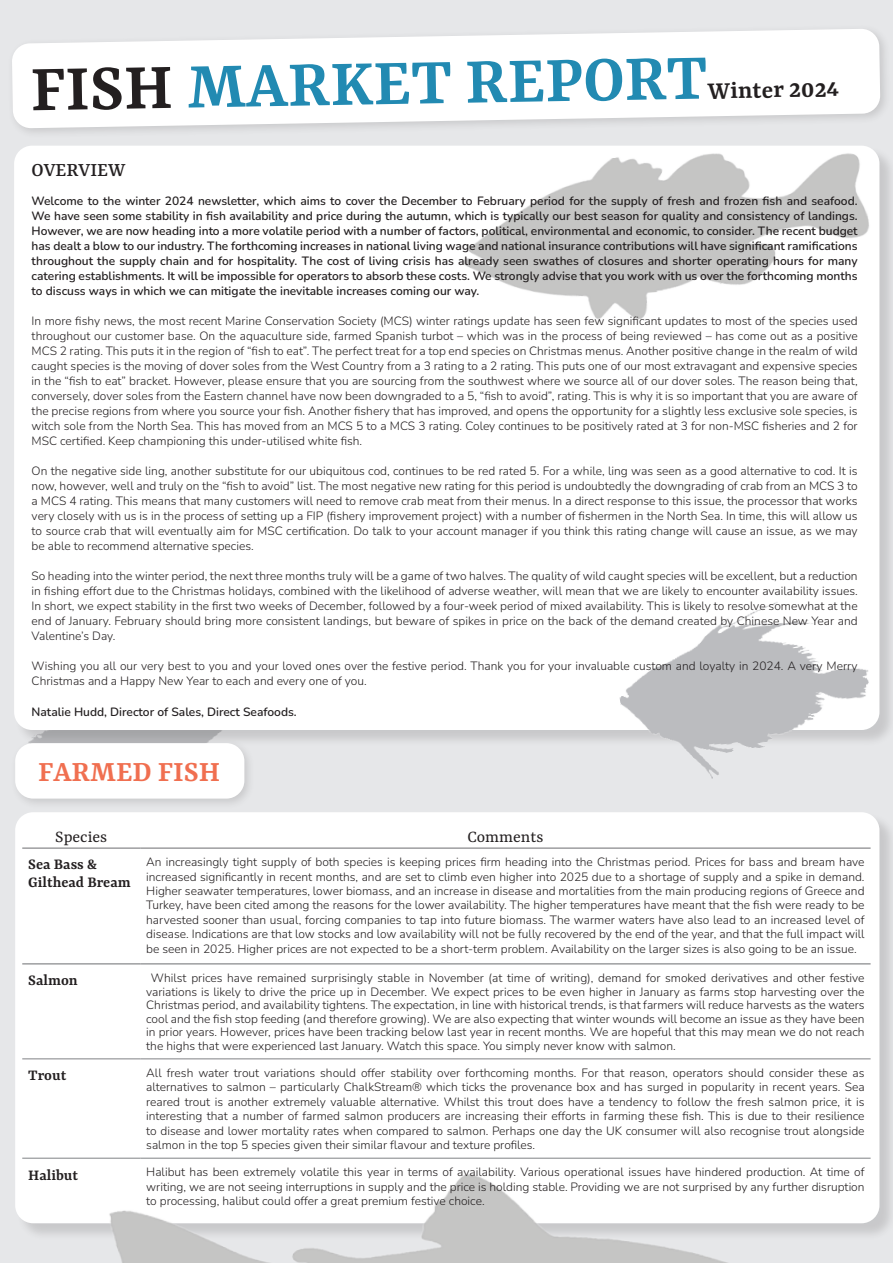
<style>
.page{position:relative;width:893px;height:1263px;background:#e6e7e9}
.page>*{position:absolute;margin:0;border:0;box-sizing:border-box;transform-origin:0 0}
.t1{font:600 72px "Rasa";color:#228ab2}
.t2{font:600 31.5px "Rasa";color:#f06f50}
.t3{font:600 27px "Rasa";color:#231f20}
.t4{font:500 21px "Rasa";color:#231f20}
.t5{font:18px "Rasa";color:#231f20}
.t6{font:600 16.5px "Rasa";color:#231f20}
.t7{font:300 12px/15px "Nunito";color:#231f20;text-align:justify}
.t8{font:600 12px/15px "Nunito";color:#231f20;text-align:justify}
.s1{color:#231f20}
</style>
<div class="page">
<div style="left:15px;top:146px;width:878px;height:601px;background:#231f20;opacity:.15"></div>
<div style="left:14px;top:146px;width:865px;height:584px;background:#fff;border-radius:18px"></div>
<img style="left:463px;top:146px;width:416px;height:174px">
<svg style="left:12px;top:29px;width:868px;height:99px;fill:#fff"></svg>
<div style="left:15px;top:812px;width:864px;height:411px;background:#fff;border-radius:18px"></div>
<img style="left:34px;top:1174px;width:833px;height:89px">
<img style="left:609px;top:590px;width:271px;height:189px">
<hr style="left:22px;top:848px;width:118px;height:1px;background:#6c6d70">
<hr style="left:140px;top:848px;width:731px;height:1px;background:#6c6d70">
<hr style="left:22px;top:964px;width:118px;height:1px;background:#6c6d70">
<hr style="left:140px;top:964px;width:731px;height:1px;background:#6c6d70">
<hr style="left:22px;top:1058px;width:118px;height:1px;background:#808285">
<hr style="left:140px;top:1058px;width:731px;height:1px;background:#808285">
<hr style="left:22px;top:1158px;width:118px;height:1px;background:#808285">
<hr style="left:140px;top:1158px;width:731px;height:1px;background:#808285">
<div style="left:10px;top:738px;width:246px;height:72px;background:#231f20;opacity:.15"></div>
<div style="left:15px;top:743px;width:229px;height:55px;background:#fff;border-radius:18px"></div>
<p class="t1" style="left:30px;top:45px;width:679px;rotate:-1deg"><span class="s1">FISH</span> MARKET REPORT</p>
<p class="t3" style="left:707px;top:74px;width:133px;rotate:-1deg">Winter 2024</p>
<p class="t4" style="left:32px;top:157px;width:95px">OVERVIEW</p>
<p class="t8" style="left:32px;top:193px;width:827px">Welcome to the winter 2024 newsletter, which aims to cover the December to February period for the supply of fresh and frozen fish and seafood.<br>We have seen some stability in fish availability and price during the autumn, which is typically our best season for quality and consistency of landings.<br>However, we are now heading into a more volatile period with a number of factors, political, environmental and economic, to consider. The recent budget has dealt a blow to our industry. The forthcoming increases in national living wage and national insurance contributions will have significant ramifications throughout the supply chain and for hospitality. The cost of living crisis has already seen swathes of closures and shorter operating hours for many catering establishments. It will be impossible for operators to absorb these costs. We strongly advise that you work with us over the forthcoming months to discuss ways in which we can mitigate the inevitable increases coming our way.</p>
<p class="t7" style="left:32px;top:313px;width:827px">In more fishy news, the most recent Marine Conservation Society (MCS) winter ratings update has seen few significant updates to most of the species used throughout our customer base. On the aquaculture side, farmed Spanish turbot – which was in the process of being reviewed – has come out as a positive MCS 2 rating. This puts it in the region of “fish to eat”. The perfect treat for a top end species on Christmas menus. Another positive change in the realm of wild caught species is the moving of dover soles from the West Country from a 3 rating to a 2 rating. This puts one of our most extravagant and expensive species in the “fish to eat” bracket. However, please ensure that you are sourcing from the southwest where we source all of our dover soles. The reason being that, conversely, dover soles from the Eastern channel have now been downgraded to a 5, “fish to avoid”, rating. This is why it is so important that you are aware of the precise regions from where you source your fish. Another fishery that has improved, and opens the opportunity for a slightly less exclusive sole species, is witch sole from the North Sea. This has moved from an MCS 5 to a MCS 3 rating. Coley continues to be positively rated at 3 for non-MSC fisheries and 2 for MSC certified. Keep championing this under-utilised white fish.</p>
<p class="t7" style="left:32px;top:463px;width:827px">On the negative side ling, another substitute for our ubiquitous cod, continues to be red rated 5. For a while, ling was seen as a good alternative to cod. It is now, however, well and truly on the “fish to avoid” list. The most negative new rating for this period is undoubtedly the downgrading of crab from an MCS 3 to a MCS 4 rating. This means that many customers will need to remove crab meat from their menus. In a direct response to this issue, the processor that works very closely with us is in the process of setting up a FIP (fishery improvement project) with a number of fishermen in the North Sea. In time, this will allow us to source crab that will eventually aim for MSC certification. Do talk to your account manager if you think this rating change will cause an issue, as we may be able to recommend alternative species.</p>
<p class="t7" style="left:32px;top:568px;width:827px">So heading into the winter period, the next three months truly will be a game of two halves. The quality of wild caught species will be excellent, but a reduction in fishing effort due to the Christmas holidays, combined with the likelihood of adverse weather, will mean that we are likely to encounter availability issues.<br>In short, we expect stability in the first two weeks of December, followed by a four-week period of mixed availability. This is likely to resolve somewhat at the end of January. February should bring more consistent landings, but beware of spikes in price on the back of the demand created by Chinese New Year and Valentine’s Day.</p>
<p class="t7" style="left:32px;top:658px;width:827px">Wishing you all our very best to you and your loved ones over the festive period. Thank you for your invaluable custom and loyalty in 2024. A very Merry<br>Christmas and a Happy New Year to each and every one of you.</p>
<p class="t8" style="left:32px;top:703px;width:267px">Natalie Hudd, Director of Sales, Direct Seafoods.</p>
<p class="t2" style="left:38px;top:752px;width:184px">FARMED FISH</p>
<p class="t5" style="left:55px;top:826px;width:53px">Species</p>
<p class="t5" style="left:467px;top:826px;width:77px">Comments</p>
<p class="t6" style="left:28px;top:854px;width:70px">Sea Bass &amp;</p>
<p class="t6" style="left:28px;top:872px;width:104px">Gilthead Bream</p>
<p class="t7" style="left:146px;top:854px;width:720px;line-height:14.4px">An increasingly tight supply of both species is keeping prices firm heading into the Christmas period. Prices for bass and bream have increased significantly in recent months, and are set to climb even higher into 2025 due to a shortage of supply and a spike in demand.<br>Higher seawater temperatures, lower biomass, and an increase in disease and mortalities from the main producing regions of Greece and Turkey, have been cited among the reasons for the lower availability. The higher temperatures have meant that the fish were ready to be harvested sooner than usual, forcing companies to tap into future biomass. The warmer waters have also lead to an increased level of disease. Indications are that low stocks and low availability will not be fully recovered by the end of the year, and that the full impact will be seen in 2025. Higher prices are not expected to be a short-term problem. Availability on the larger sizes is also going to be an issue.</p>
<p class="t6" style="left:28px;top:970px;width:51px">Salmon</p>
<p class="t7" style="left:146px;top:971px;width:720px;line-height:13.5px;text-indent:5px">Whilst prices have remained surprisingly stable in November (at time of writing), demand for smoked derivatives and other festive variations is likely to drive the price up in December. We expect prices to be even higher in January as farms stop harvesting over the Christmas period, and availability tightens. The expectation, in line with historical trends, is that farmers will reduce harvests as the waters cool and the fish stop feeding (and therefore growing). We are also expecting that winter wounds will become an issue as they have been in prior years. However, prices have been tracking below last year in recent months. We are hopeful that this may mean we do not reach the highs that were experienced last January. Watch this space. You simply never know with salmon.</p>
<p class="t6" style="left:28px;top:1065px;width:40px">Trout</p>
<p class="t7" style="left:146px;top:1065px;width:720px;line-height:14.4px">All fresh water trout variations should offer stability over forthcoming months. For that reason, operators should consider these as alternatives to salmon – particularly ChalkStream® which ticks the provenance box and has surged in popularity in recent years. Sea reared trout is another extremely valuable alternative. Whilst this trout does have a tendency to follow the fresh salmon price, it is interesting that a number of farmed salmon producers are increasing their efforts in farming these fish. This is due to their resilience to disease and lower mortality rates when compared to salmon. Perhaps one day the UK consumer will also recognise trout alongside salmon in the top 5 species given their similar flavour and texture profiles.</p>
<p class="t6" style="left:28px;top:1164px;width:51px">Halibut</p>
<p class="t7" style="left:146px;top:1164px;width:720px;line-height:14.4px">Halibut has been extremely volatile this year in terms of availability. Various operational issues have hindered production. At time of writing, we are not seeing interruptions in supply and the price is holding stable. Providing we are not surprised by any further disruption to processing, halibut could offer a great premium festive choice.</p>
</div>
